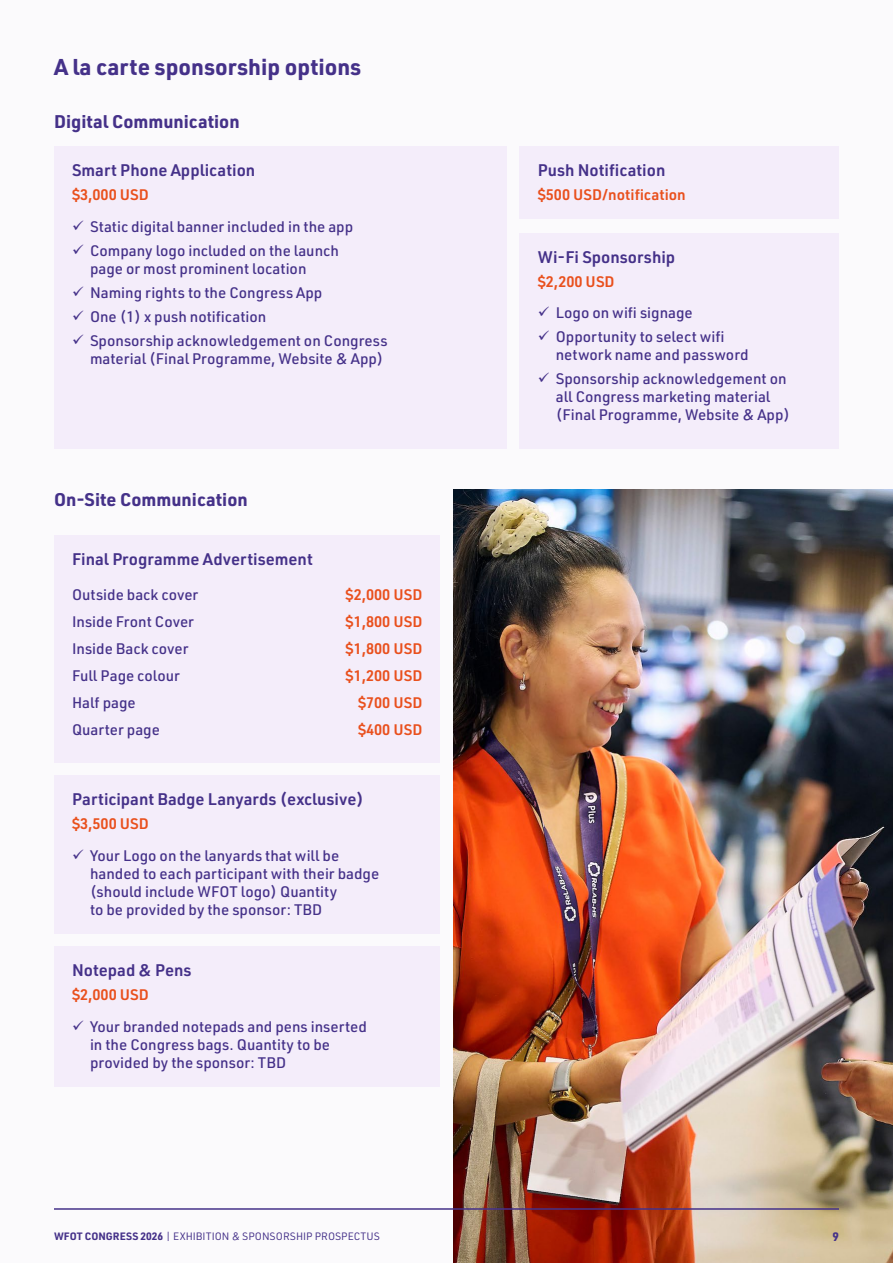
<style>
.page{position:relative;width:893px;height:1263px;background:#fbfafc}
.page>*{position:absolute;margin:0;border:0;box-sizing:border-box;transform-origin:0 0}
.t1{font:700 22.5px "URWDIN";color:#453189}
.t2{font:700 18px "URWDIN";color:#453189}
.t3{font:600 16.5px "URWDIN";color:#453189}
.t4{font:500 15px/24px "URWDIN";color:#453189}
.t5{font:600 15px "URWDIN";color:#e9501d}
.t6{font:700 12px "URWDIN";color:#453189}
.t7{font:10.5px "URWDIN";color:#453189}
.s1{font-weight:700}
</style>
<div class="page">
<div style="left:54px;top:146px;width:452px;height:302px;background:#f4edfa"></div>
<div style="left:54px;top:535px;width:386px;height:227px;background:#f4edfa"></div>
<div style="left:520px;top:146px;width:319px;height:73px;background:#f4edfa"></div>
<div style="left:520px;top:233px;width:319px;height:215px;background:#f4edfa"></div>
<div style="left:54px;top:947px;width:386px;height:140px;background:#f4edfa"></div>
<div style="left:54px;top:776px;width:386px;height:158px;background:#f4edfa"></div>
<img style="left:453px;top:490px;width:440px;height:773px">
<hr style="left:54px;top:1208px;width:785px;height:2px;background:#453189">
<h1 class="t1" style="left:54px;top:51px;width:309px">A la carte sponsorship options</h1>
<p class="t2" style="left:54px;top:109px;width:187px">Digital Communication</p>
<p class="t3" style="left:72px;top:159px;width:185px">Smart Phone Application</p>
<p class="t5" style="left:72px;top:185px;width:78px">$3,000 USD</p>
<p class="t4" style="left:90px;top:214px;width:265px">Static digital banner included in the app<br>Company logo included on the launch</p>
<p class="t4" style="left:90px;top:256px;width:299px">page or most prominent location<br>Naming rights to the Congress App<br>One (1) x push notification<br>Sponsorship acknowledgement on Congress</p>
<p class="t4" style="left:90px;top:346px;width:295px">material (Final Programme, Website &amp; App)</p>
<p class="t2" style="left:54px;top:487px;width:195px">On-Site Communication</p>
<p class="t3" style="left:72px;top:548px;width:242px">Final Programme Advertisement</p>
<p class="t4" style="left:72px;top:582px;width:128px">Outside back cover</p>
<p class="t5" style="left:346px;top:584px;width:78px">$2,000 USD</p>
<p class="t4" style="left:72px;top:609px;width:123px">Inside Front Cover</p>
<p class="t5" style="left:346px;top:611px;width:78px">$1,800 USD</p>
<p class="t4" style="left:72px;top:636px;width:118px">Inside Back cover</p>
<p class="t5" style="left:346px;top:638px;width:78px">$1,800 USD</p>
<p class="t4" style="left:72px;top:663px;width:109px">Full Page colour</p>
<p class="t5" style="left:346px;top:665px;width:78px">$1,200 USD</p>
<p class="t4" style="left:72px;top:690px;width:65px">Half page</p>
<p class="t5" style="left:358px;top:692px;width:66px">$700 USD</p>
<p class="t4" style="left:72px;top:717px;width:89px">Quarter page</p>
<p class="t5" style="left:358px;top:719px;width:66px">$400 USD</p>
<p class="t3" style="left:72px;top:788px;width:293px">Participant Badge Lanyards (exclusive)</p>
<p class="t5" style="left:72px;top:814px;width:78px">$3,500 USD</p>
<p class="t4" style="left:90px;top:846px;width:291px;line-height:18px">Your Logo on the lanyards that will be handed to each participant with their badge (should include WFOT logo) Quantity<br>to be provided by the sponsor: TBD</p>
<p class="t3" style="left:72px;top:959px;width:121px">Notepad &amp; Pens</p>
<p class="t5" style="left:72px;top:985px;width:78px">$2,000 USD</p>
<p class="t4" style="left:90px;top:1017px;width:278px;line-height:18px">Your branded notepads and pens inserted in the Congress bags. Quantity to be provided by the sponsor: TBD</p>
<p class="t3" style="left:538px;top:159px;width:129px">Push Notification</p>
<p class="t5" style="left:538px;top:185px;width:150px">$500 USD/notification</p>
<p class="t3" style="left:538px;top:245px;width:139px">Wi-Fi Sponsorship</p>
<p class="t5" style="left:538px;top:271px;width:78px">$2,200 USD</p>
<p class="t4" style="left:556px;top:300px;width:170px">Logo on wifi signage<br>Opportunity to select wifi</p>
<p class="t4" style="left:556px;top:342px;width:232px">network name and password<br>Sponsorship acknowledgement on</p>
<p class="t4" style="left:556px;top:387px;width:236px;line-height:18px">all Congress marketing material (Final Programme, Website &amp; App)</p>
<p class="t7" style="left:54px;top:1229px;width:327px"><span class="s1">WFOT CONGRESS 2026</span> | EXHIBITION &amp; SPONSORSHIP PROSPECTUS</p>
<p class="t6" style="left:832px;top:1228px;width:8px">9</p>
</div>
